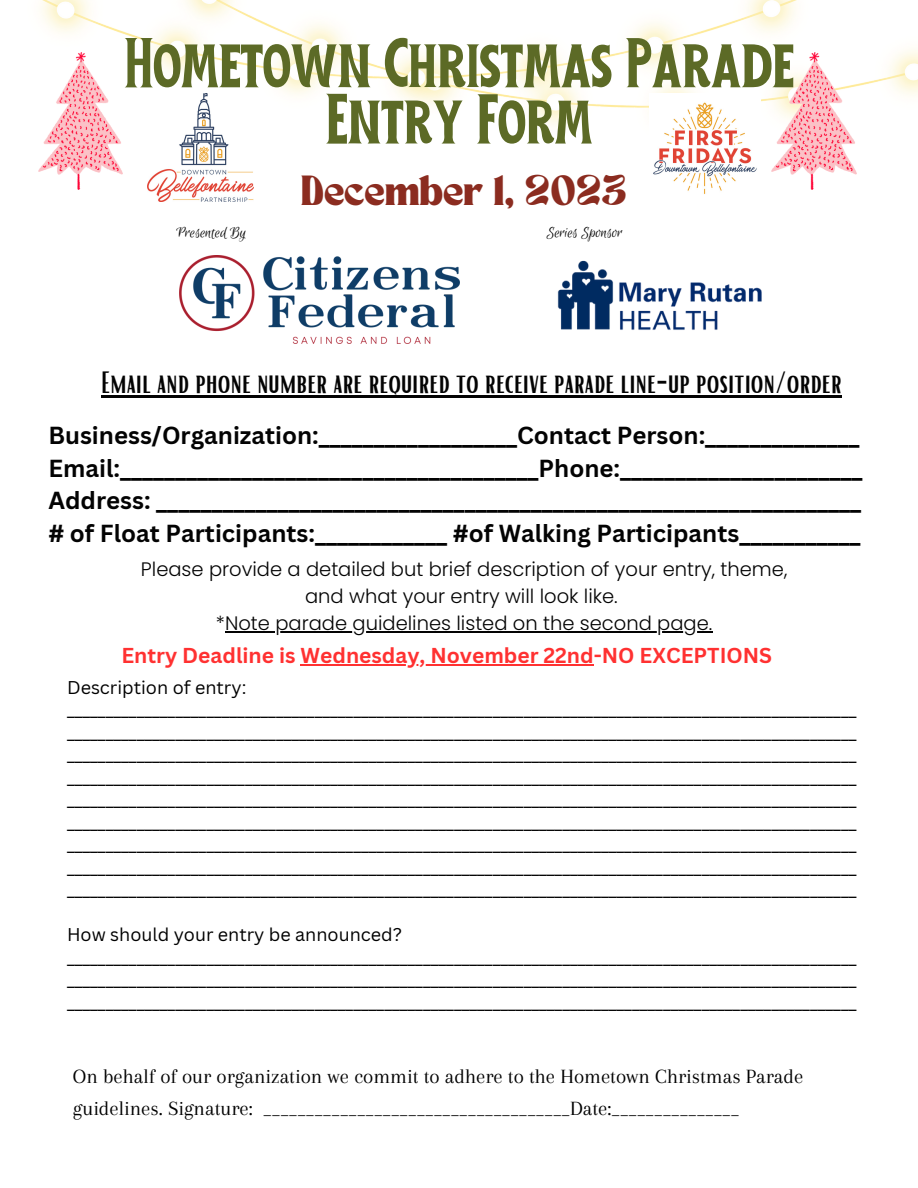
<style>
.page{position:relative;width:918px;height:1188px;background:#fff}
.page>*{position:absolute;margin:0;border:0;box-sizing:border-box;transform-origin:0 0}
.t1{font:89.4px "Welder Miles";color:#5c6a26}
.t2{font:30px "Bright";color:#030303}
.t3{font:29.4px "TANNIMBUS";color:#8b2c20}
.t4{font:700 24px "Canva Sans";color:#030303}
.t5{font:21px/32.7px "Arapey";color:#000}
.t6{font:700 21px "Canva Sans";color:#ff3131}
.t7{font:300 19.5px/27px "Poppins";color:#030303;text-align:center}
.t8{font:18px/22.5px "Canva Sans";color:#000}
.t9{font:16.5px "Euphoria Script";color:#000}
</style>
<div class="page">
<img style="left:41px;top:0;width:877px;height:126px">
<img style="left:772px;top:52px;width:84px;height:137px">
<img style="left:39px;top:52px;width:84px;height:137px">
<img style="left:179px;top:256px;width:280px;height:87px">
<img style="left:549px;top:260px;width:220px;height:136px">
<img style="left:649px;top:94px;width:111px;height:100px">
<img style="left:147px;top:94px;width:106px;height:108px">
<hr style="left:101px;top:396px;width:741px;height:2px;background:#030303">
<hr style="left:225px;top:631px;width:487px;height:1px;background:#030303">
<hr style="left:301px;top:664px;width:293px;height:1px;background:#ff3131">
<p class="t1" style="left:124px;top:17px;width:671px">HometownChristmas Parade</p>
<p class="t1" style="left:326px;top:73px;width:268px">EntryForm</p>
<p class="t3" style="left:301px;top:174px;width:327px">December 1, 2023</p>
<p class="t9" style="left:177px;top:223px;width:71px">Presented By</p>
<p class="t9" style="left:547px;top:223px;width:77px">Series Sponsor</p>
<p class="t2" style="left:101px;top:363px;width:742px">Email and phone number are required to receive parade line-up position/order</p>
<p class="t4" style="left:48px;top:419px;width:813px">Business/Organization:__________________Contact Person:______________</p>
<p class="t4" style="left:48px;top:451px;width:816px">Email:______________________________________Phone:______________________</p>
<p class="t4" style="left:48px;top:484px;width:814px">Address: ________________________________________________________________</p>
<p class="t4" style="left:48px;top:516px;width:814px"># of Float Participants:____________ #of Walking Participants___________</p>
<p class="t7" style="left:141px;top:556px;width:648px">Please provide a detailed but brief description of your entry, theme, and what your entry will look like.</p>
<p class="t7" style="left:216px;top:610px;width:498px">*Note parade guidelines listed on the second page.</p>
<p class="t6" style="left:121px;top:641px;width:652px">Entry Deadline is Wednesday, November 22nd-NO EXCEPTIONS</p>
<p class="t8" style="left:67px;top:675px;width:791px">Description of entry: ______________________________________________________________________________________________________ ______________________________________________________________________________________________________ ______________________________________________________________________________________________________ ______________________________________________________________________________________________________ ______________________________________________________________________________________________________ ______________________________________________________________________________________________________ ______________________________________________________________________________________________________ ______________________________________________________________________________________________________ ______________________________________________________________________________________________________</p>
<p class="t8" style="left:67px;top:923px;width:791px">How should your entry be announced? ______________________________________________________________________________________________________ ______________________________________________________________________________________________________ ______________________________________________________________________________________________________</p>
<p class="t5" style="left:73px;top:1060px;width:732px">On behalf of our organization we commit to adhere to the Hometown Christmas Parade guidelines. Signature: ____________________________________Date:_______________</p>
</div>
